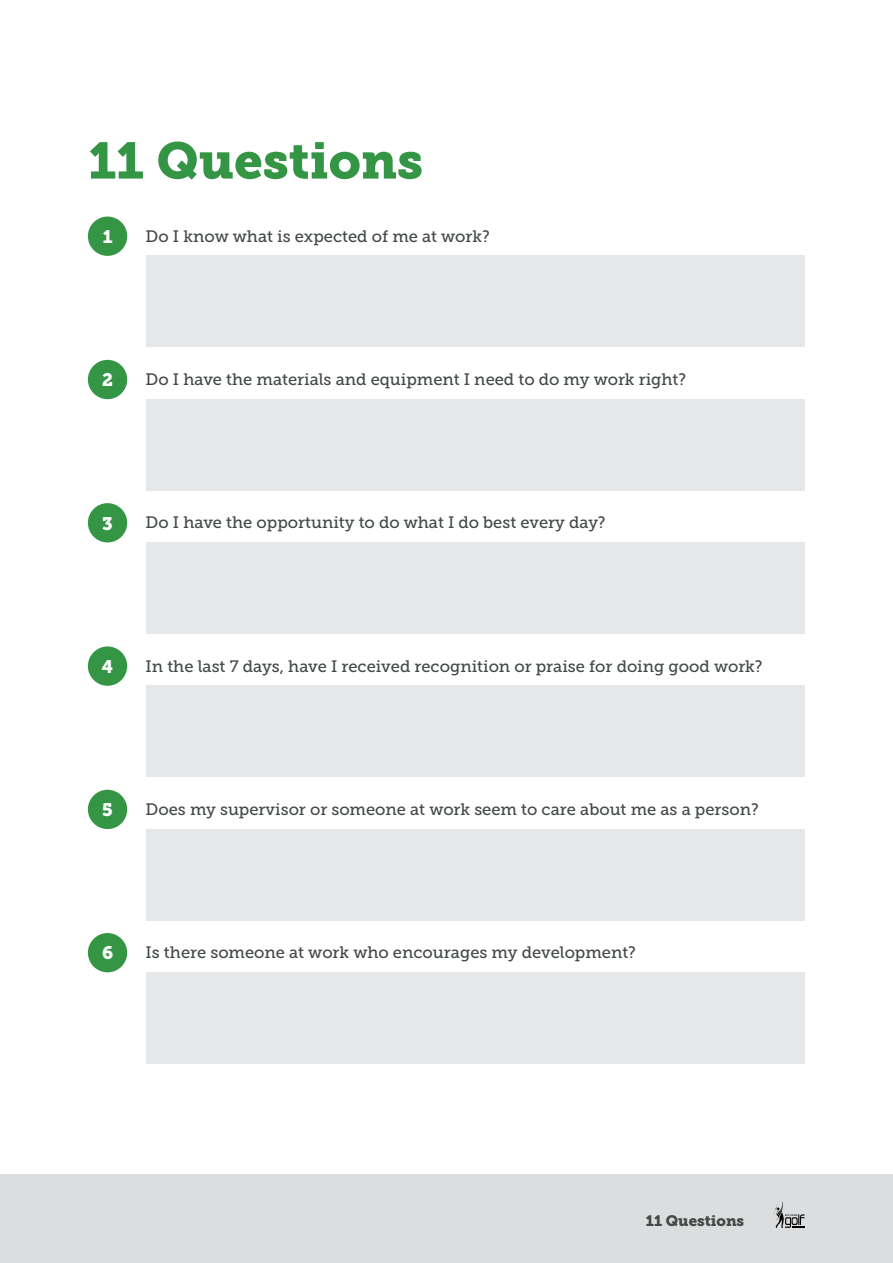
<style>
.page{position:relative;width:893px;height:1263px;background:#fff}
.page>*{position:absolute;margin:0;border:0;box-sizing:border-box;transform-origin:0 0}
.t1{font:51px "Museo Slab 900";color:#349645}
.t2{font:18px "Museo Slab 900";color:#fff}
.t3{font:16.5px "Museo Slab 500";color:#434947}
.t4{font:15px "Museo Slab 900";color:#434947}
</style>
<div class="page">
<div style="left:88px;top:217px;width:39px;height:39px;background:#349645;border-radius:50%"></div>
<div style="left:88px;top:360px;width:39px;height:39px;background:#349645;border-radius:50%"></div>
<div style="left:88px;top:503px;width:39px;height:39px;background:#349645;border-radius:50%"></div>
<div style="left:88px;top:646px;width:39px;height:40px;background:#349645;border-radius:50%"></div>
<div style="left:88px;top:790px;width:39px;height:39px;background:#349645;border-radius:50%"></div>
<div style="left:88px;top:933px;width:39px;height:39px;background:#349645;border-radius:50%"></div>
<div style="left:146px;top:256px;width:658px;height:91px;background:#e6e7e8"></div>
<div style="left:146px;top:399px;width:658px;height:91px;background:#e6e7e8"></div>
<div style="left:146px;top:542px;width:658px;height:91px;background:#e6e7e8"></div>
<div style="left:146px;top:686px;width:658px;height:91px;background:#e6e7e8"></div>
<div style="left:146px;top:829px;width:658px;height:91px;background:#e6e7e8"></div>
<div style="left:146px;top:972px;width:658px;height:91px;background:#e6e7e8"></div>
<div style="left:0;top:1174px;width:893px;height:89px;background:#dcddde"></div>
<svg style="left:774px;top:1201px;width:30px;height:27px"></svg>
<h1 class="t1" style="left:88px;top:131px;width:336px">11 Questions</h1>
<p class="t2" style="left:103px;top:226px;width:11px">1</p>
<p class="t3" style="left:146px;top:227px;width:346px">Do I know what is expected of me at work?</p>
<p class="t2" style="left:102px;top:369px;width:12px">2</p>
<p class="t3" style="left:146px;top:370px;width:542px">Do I have the materials and equipment I need to do my work right?</p>
<p class="t2" style="left:102px;top:513px;width:12px">3</p>
<p class="t3" style="left:146px;top:514px;width:462px">Do I have the opportunity to do what I do best every day?</p>
<p class="t2" style="left:102px;top:656px;width:13px">4</p>
<p class="t3" style="left:146px;top:657px;width:619px">In the last 7 days, have I received recognition or praise for doing good work?</p>
<p class="t2" style="left:102px;top:799px;width:12px">5</p>
<p class="t3" style="left:146px;top:800px;width:615px">Does my supervisor or someone at work seem to care about me as a person?</p>
<p class="t2" style="left:102px;top:943px;width:13px">6</p>
<p class="t3" style="left:146px;top:943px;width:492px">Is there someone at work who encourages my development?</p>
<p class="t4" style="left:646px;top:1212px;width:100px">11 Questions</p>
</div>
